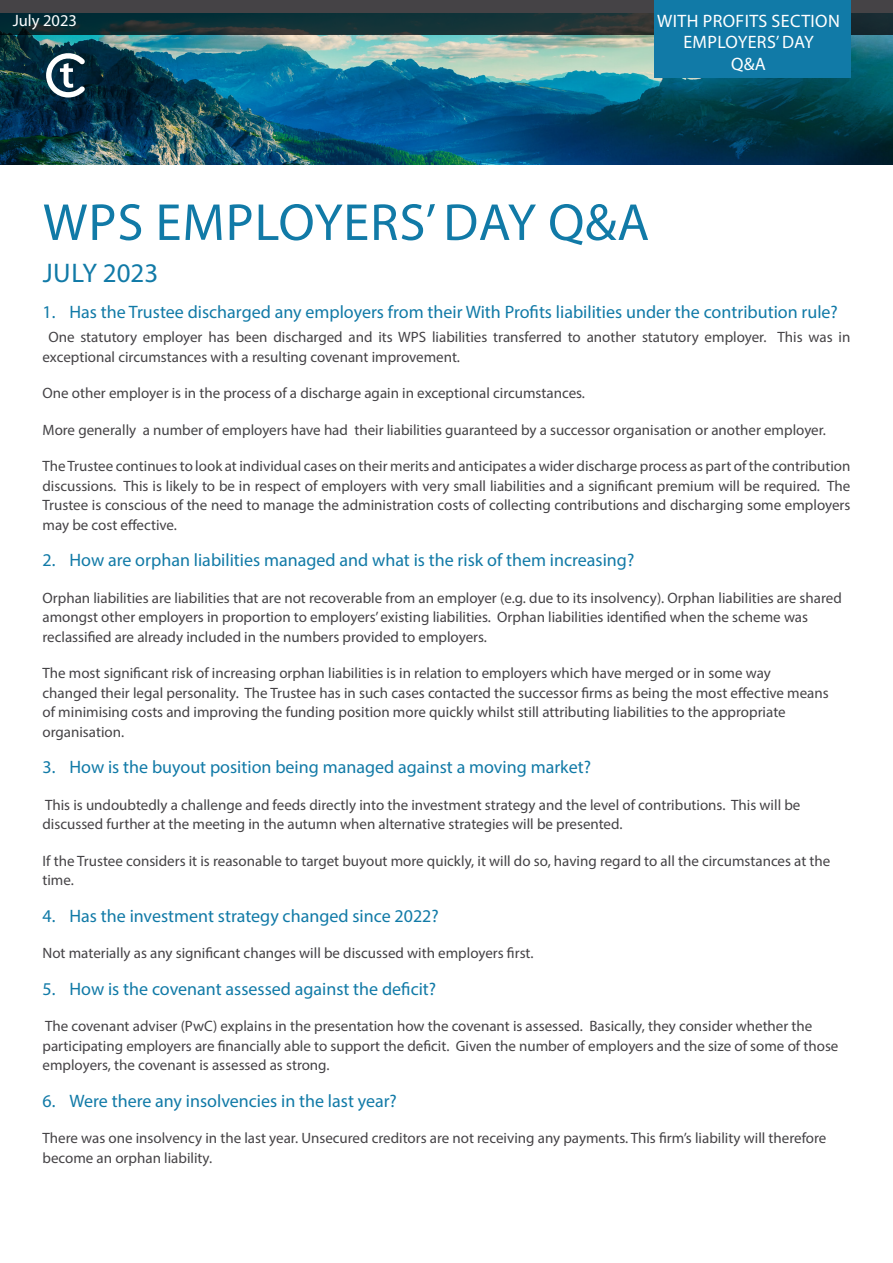
<style>
.page{position:relative;width:893px;height:1263px;background:#fff}
.page>*{position:absolute;margin:0;border:0;box-sizing:border-box;transform-origin:0 0}
.t1{font:52.5px "Myriad Pro";letter-spacing:.02em;color:#117aa7}
.t2{font:27px "Myriad Pro";color:#117aa7}
.t3{font:18px "Myriad Pro";color:#117aa7}
.t4{font:18px/21.6px "Myriad Pro";letter-spacing:.02em;color:#fff;text-align:center}
.t5{font:16.5px "Myriad Pro";color:#fff}
.t6{font:15px/19.5px "Myriad Pro";color:#454346}
</style>
<div class="page">
<img style="left:0;top:35px;width:893px;height:129px">
<svg style="left:0;top:0;width:893px;height:35px;background:#27373b"></svg>
<div style="left:654px;top:0;width:196px;height:77px;background:#117aa7"></div>
<svg style="left:46px;top:53px;width:39px;height:45px"></svg>
<p class="t5" style="left:13px;top:10px;width:66px">July 2023</p>
<p class="t4" style="left:657px;top:10px;width:184px">WITH PROFITS SECTION<br>EMPLOYERS’ DAY<br>Q&amp;A</p>
<h1 class="t1" style="left:43px;top:190px;width:608px">WPS EMPLOYERS’ DAY Q&amp;A</h1>
<h2 class="t2" style="left:43px;top:256px;width:117px">JULY 2023</h2>
<p class="t3" style="left:43px;top:301px;width:797px">1. Has the Trustee discharged any employers from their With Profits liabilities under the contribution rule?</p>
<p class="t6" style="left:43px;top:327px;width:809px;text-indent:6px">One statutory employer has been discharged and its WPS liabilities transferred to another statutory employer. This was in exceptional circumstances with a resulting covenant improvement.</p>
<p class="t6" style="left:43px;top:383px;width:544px">One other employer is in the process of a discharge again in exceptional circumstances.</p>
<p class="t6" style="left:43px;top:420px;width:785px">More generally a number of employers have had their liabilities guaranteed by a successor organisation or another employer.</p>
<p class="t6" style="left:43px;top:456px;width:809px;text-align:justify">The Trustee continues to look at individual cases on their merits and anticipates a wider discharge process as part of the contribution discussions. This is likely to be in respect of employers with very small liabilities and a significant premium will be required. The Trustee is conscious of the need to manage the administration costs of collecting contributions and discharging some employers may be cost effective.</p>
<p class="t3" style="left:43px;top:549px;width:593px">2. How are orphan liabilities managed and what is the risk of them increasing?</p>
<p class="t6" style="left:43px;top:588px;width:801px">Orphan liabilities are liabilities that are not recoverable from an employer (e.g. due to its insolvency). Orphan liabilities are shared amongst other employers in proportion to employers’ existing liabilities. Orphan liabilities identified when the scheme was reclassified are already included in the numbers provided to employers.</p>
<p class="t6" style="left:43px;top:663px;width:788px">The most significant risk of increasing orphan liabilities is in relation to employers which have merged or in some way changed their legal personality. The Trustee has in such cases contacted the successor firms as being the most effective means of minimising costs and improving the funding position more quickly whilst still attributing liabilities to the appropriate organisation.</p>
<p class="t3" style="left:43px;top:756px;width:550px">3. How is the buyout position being managed against a moving market?</p>
<p class="t6" style="left:43px;top:795px;width:759px">This is undoubtedly a challenge and feeds directly into the investment strategy and the level of contributions. This will be discussed further at the meeting in the autumn when alternative strategies will be presented.</p>
<p class="t6" style="left:43px;top:851px;width:789px">If the Trustee considers it is reasonable to target buyout more quickly, it will do so, having regard to all the circumstances at the time.</p>
<p class="t3" style="left:43px;top:904px;width:398px">4. Has the investment strategy changed since 2022?</p>
<p class="t6" style="left:43px;top:943px;width:493px">Not materially as any significant changes will be discussed with employers first.</p>
<p class="t3" style="left:43px;top:977px;width:395px">5. How is the covenant assessed against the deficit?</p>
<p class="t6" style="left:43px;top:1016px;width:797px">The covenant adviser (PwC) explains in the presentation how the covenant is assessed. Basically, they consider whether the participating employers are financially able to support the deficit. Given the number of employers and the size of some of those employers, the covenant is assessed as strong.</p>
<p class="t3" style="left:43px;top:1089px;width:356px">6. Were there any insolvencies in the last year?</p>
<p class="t6" style="left:43px;top:1128px;width:785px">There was one insolvency in the last year. Unsecured creditors are not receiving any payments. This firm’s liability will therefore become an orphan liability.</p>
</div>
